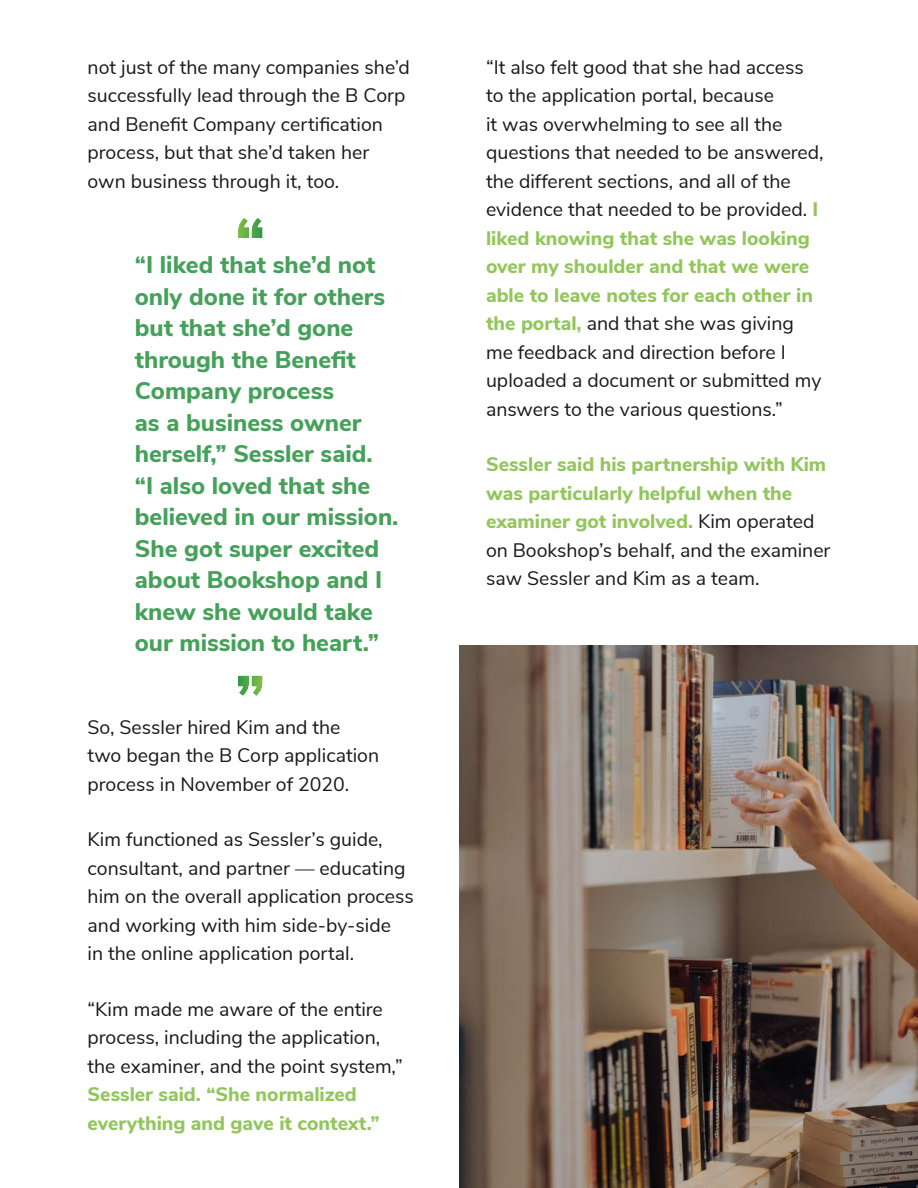
<style>
.page{position:relative;width:918px;height:1188px;background:#fff}
.page>*{position:absolute;margin:0;border:0;box-sizing:border-box;transform-origin:0 0}
.t1{font:800 24px/31.5px "Nunito Sans";color:#45a15a}
.t2{font:19.5px/28.5px "Nunito Sans";color:#191919}
.t3{font:800 19.5px/28.5px "Nunito Sans";color:#92c65b}
.s1{font-weight:800;color:#92c65b}
.s2{font-weight:400;color:#191919}
</style>
<div class="page">
<img style="left:459px;top:646px;width:459px;height:542px">
<img style="left:238px;top:218px;width:25px;height:20px">
<img style="left:238px;top:675px;width:25px;height:21px">
<p class="t2" style="left:88px;top:51px;width:324px">not just of the many companies she’d successfully lead through the B Corp and Benefit Company certification process, but that she’d taken her own business through it, too.</p>
<p class="t1" style="left:135px;top:248px;width:265px">“I liked that she’d not only done it for others but that she’d gone through the Benefit<br>Company process<br>as a business owner herself,” Sessler said.<br>“I also loved that she believed in our mission.<br>She got super excited about Bookshop and I knew she would take our mission to heart.”</p>
<p class="t2" style="left:88px;top:714px;width:293px">So, Sessler hired Kim and the two began the B Corp application process in November of 2020.</p>
<p class="t2" style="left:88px;top:824px;width:328px">Kim functioned as Sessler’s guide, consultant, and partner — educating him on the overall application process and working with him side-by-side<br>in the online application portal.</p>
<p class="t2" style="left:88px;top:996px;width:317px">“Kim made me aware of the entire process, including the application, the examiner, and the point system,”</p>
<p class="t3" style="left:88px;top:1079px;width:294px">Sessler said. “She normalized everything and gave it context.”</p>
<p class="t2" style="left:486px;top:52px;width:339px">“It also felt good that she had access to the application portal, because<br>it was overwhelming to see all the questions that needed to be answered, the different sections, and all of the evidence that needed to be provided. <span class="s1">I liked knowing that she was looking over my shoulder and that we were able to leave notes for each other in the portal,</span> and that she was giving me feedback and direction before I uploaded a document or submitted my answers to the various questions.”</p>
<p class="t3" style="left:486px;top:449px;width:346px">Sessler said his partnership with Kim was particularly helpful when the examiner got involved. <span class="s2">Kim operated on Bookshop’s behalf, and the examiner saw Sessler and Kim as a team.</span></p>
</div>
